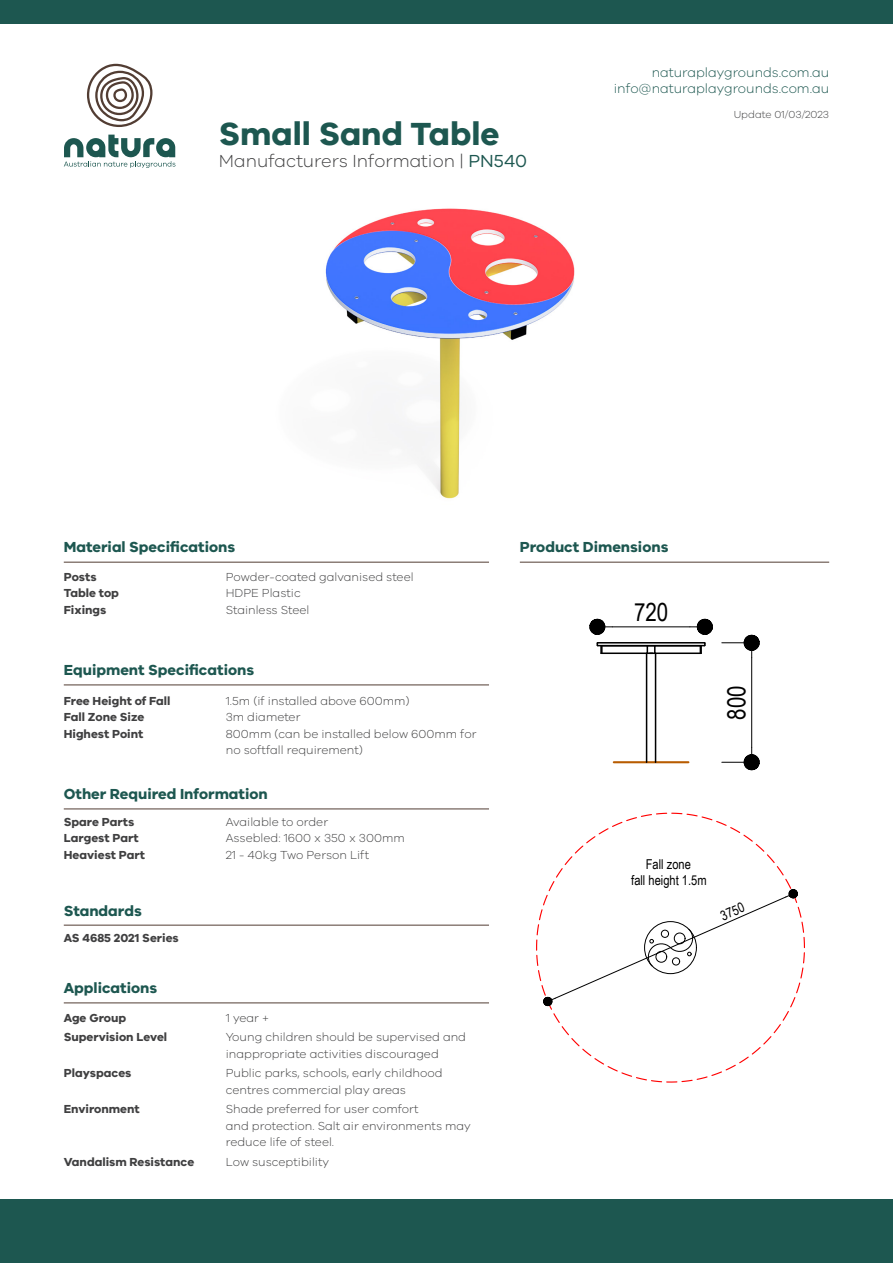
<style>
.page{position:relative;width:893px;height:1263px;background:#fff}
.page>*{position:absolute;margin:0;border:0;box-sizing:border-box;transform-origin:0 0}
.t1{font:700 33px "VIC";color:#1d5750}
.t2{font:25.05px "Arial Narrow";color:#000}
.t3{font:300 18px "VIC";color:#404041}
.t4{font:700 15px "VIC";color:#1d5750}
.t5{font:13.65px/16.4px "Arial Narrow";color:#000;text-align:center}
.t6{font:300 13.5px "VIC";color:#1d5750}
.t7{font:300 12px/16.5px "VIC";color:#404041}
.t8{font:700 12px "VIC";color:#404041}
.t9{font:300 10.5px "VIC";color:#404041}
.s1{font-weight:400;color:#1d5750}
</style>
<div class="page">
<svg style="left:64px;top:135px;width:111px;height:33px"></svg>
<svg style="left:87px;top:64px;width:65px;height:63px"></svg>
<div style="left:0;top:0;width:893px;height:23px;background:#1d5750"></div>
<div style="left:0;top:1199px;width:893px;height:64px;background:#1d5750"></div>
<img style="left:325px;top:208px;width:250px;height:291px">
<hr style="left:64px;top:562px;width:425px;height:1px;background:#523d33">
<hr style="left:64px;top:684px;width:425px;height:1px;background:#523d33">
<hr style="left:64px;top:808px;width:425px;height:1px;background:#523d33">
<hr style="left:64px;top:925px;width:425px;height:1px;background:#523d33">
<hr style="left:64px;top:1002px;width:425px;height:1px;background:#523d33">
<hr style="left:520px;top:562px;width:309px;height:1px;background:#523d33">
<hr style="left:614px;top:761px;width:74px;height:2px;background:#b85c00">
<hr style="left:601px;top:652px;width:100px;height:2px;background:#000">
<hr style="left:598px;top:645px;width:106px;height:1px;background:#000">
<hr style="left:598px;top:642px;width:106px;height:1px;background:#000">
<hr style="left:646px;top:653px;width:1px;height:109px;background:#000">
<hr style="left:655px;top:653px;width:1px;height:109px;background:#000">
<svg style="left:596px;top:642px;width:7px;height:11px"></svg>
<svg style="left:700px;top:642px;width:6px;height:11px"></svg>
<svg style="left:646px;top:644px;width:10px;height:11px"></svg>
<hr style="left:722px;top:762px;width:30px;height:1px;background:#000">
<hr style="left:722px;top:642px;width:30px;height:1px;background:#000">
<hr style="left:751px;top:658px;width:1px;height:89px;background:#000">
<svg style="left:743px;top:747px;width:17px;height:23px"></svg>
<svg style="left:743px;top:634px;width:17px;height:24px"></svg>
<hr style="left:612px;top:626px;width:78px;height:1px;background:#000">
<svg style="left:690px;top:619px;width:23px;height:16px"></svg>
<svg style="left:589px;top:619px;width:23px;height:16px"></svg>
<svg style="left:536px;top:813px;width:269px;height:270px"></svg>
<p class="t1" style="left:219px;top:114px;width:282px">Small Sand Table</p>
<p class="t3" style="left:219px;top:150px;width:310px">Manufacturers Information | <span class="s1">PN540</span></p>
<p class="t6" style="left:652px;top:65px;width:179px">naturaplaygrounds.com.au</p>
<p class="t6" style="left:614px;top:81px;width:217px">info@naturaplaygrounds.com.au</p>
<p class="t9" style="left:734px;top:108px;width:97px">Update 01/03/2023</p>
<p class="t4" style="left:64px;top:538px;width:173px">Material Specifications</p>
<p class="t8" style="left:64px;top:569px;width:34px">Posts</p>
<p class="t7" style="left:226px;top:568px;width:189px">Powder-coated galvanised steel</p>
<p class="t8" style="left:64px;top:585px;width:57px">Table top</p>
<p class="t7" style="left:226px;top:584px;width:76px">HDPE Plastic</p>
<p class="t8" style="left:64px;top:602px;width:44px">Fixings</p>
<p class="t7" style="left:226px;top:601px;width:85px">Stainless Steel</p>
<p class="t4" style="left:64px;top:661px;width:192px">Equipment Specifications</p>
<p class="t8" style="left:64px;top:693px;width:108px">Free Height of Fall</p>
<p class="t7" style="left:226px;top:692px;width:185px">1.5m (if installed above 600mm)</p>
<p class="t8" style="left:64px;top:710px;width:82px">Fall Zone Size</p>
<p class="t7" style="left:226px;top:708px;width:76px">3m diameter</p>
<p class="t8" style="left:64px;top:726px;width:81px">Highest Point</p>
<p class="t7" style="left:226px;top:725px;width:252px">800mm (can be installed below 600mm for no softfall requirement)</p>
<p class="t4" style="left:64px;top:784px;width:206px">Other Required Information</p>
<p class="t8" style="left:64px;top:814px;width:72px">Spare Parts</p>
<p class="t7" style="left:226px;top:813px;width:104px">Available to order</p>
<p class="t8" style="left:64px;top:831px;width:76px">Largest Part</p>
<p class="t7" style="left:226px;top:829px;width:180px">Assebled: 1600 x 350 x 300mm</p>
<p class="t8" style="left:64px;top:847px;width:83px">Heaviest Part</p>
<p class="t7" style="left:226px;top:846px;width:145px">21 - 40kg Two Person Lift</p>
<p class="t4" style="left:64px;top:902px;width:79px">Standards</p>
<p class="t8" style="left:64px;top:931px;width:117px">AS 4685 2021 Series</p>
<p class="t4" style="left:64px;top:978px;width:95px">Applications</p>
<p class="t8" style="left:64px;top:1010px;width:64px">Age Group</p>
<p class="t7" style="left:226px;top:1009px;width:45px">1 year +</p>
<p class="t8" style="left:64px;top:1029px;width:105px">Supervision Level</p>
<p class="t7" style="left:226px;top:1028px;width:242px">Young children should be supervised and inappropriate activities discouraged</p>
<p class="t8" style="left:64px;top:1065px;width:69px">Playspaces</p>
<p class="t7" style="left:226px;top:1064px;width:218px">Public parks, schools, early childhood centres commercial play areas</p>
<p class="t8" style="left:64px;top:1101px;width:78px">Environment</p>
<p class="t7" style="left:226px;top:1100px;width:247px">Shade preferred for user comfort<br>and protection. Salt air environments may reduce life of steel.</p>
<p class="t8" style="left:64px;top:1154px;width:132px">Vandalism Resistance</p>
<p class="t7" style="left:226px;top:1153px;width:105px">Low susceptibility</p>
<p class="t4" style="left:520px;top:538px;width:150px">Product Dimensions</p>
<p class="t2" style="left:634px;top:593px;width:36px">720</p>
<p class="t2" style="left:718px;top:719px;width:36px;rotate:-90deg">800</p>
<p class="t5" style="left:631px;top:855px;width:77px">Fall zone<br>fall height 1.5m</p>
<p class="t5" style="left:718px;top:908px;width:26px;rotate:-24deg">3750</p>
</div>
